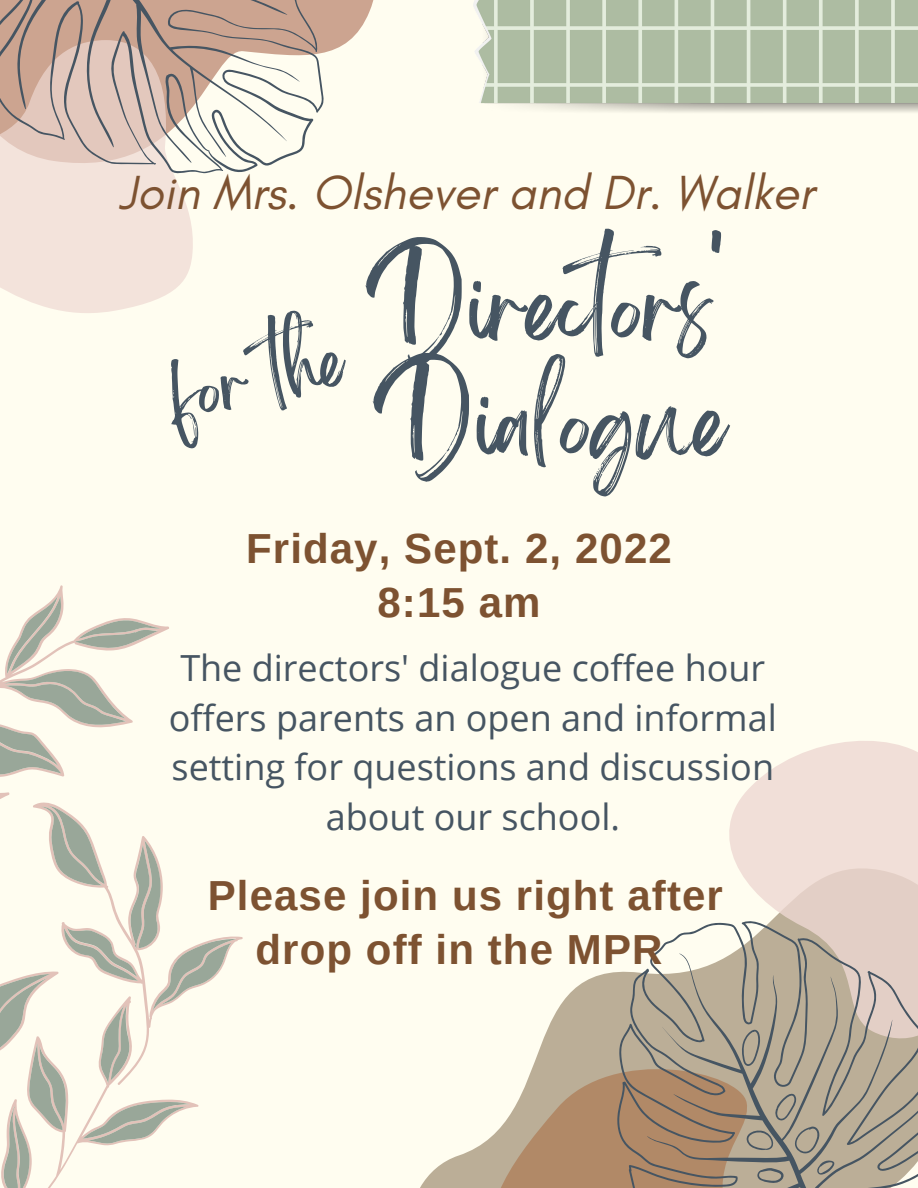
<style>
.page{position:relative;width:918px;height:1188px;background:#fffdf0}
.page>*{position:absolute;margin:0;border:0;box-sizing:border-box;transform-origin:0 0}
.t1{font:84.3px/115.8px "Brightwall";color:#465562}
.t2{font:63.3px "Brightwall";color:#465562}
.t3{font:italic 48.9px "Glacial Indifference";color:#7d5231}
.t4{font:700 42px/54px "Arimo";letter-spacing:.025em;color:#7d5231;text-align:center}
.t5{font:36px/49.5px "Open Sans";color:#465562;text-align:center}
</style>
<div class="page">
<svg style="left:420px;top:972px;width:197px;height:216px"></svg>
<svg style="left:729px;top:741px;width:189px;height:179px;background:#f0e0d8"></svg>
<svg style="left:617px;top:920px;width:301px;height:268px;background:#c2b7a7"></svg>
<svg style="left:480px;top:1029px;width:357px;height:159px;background:#b29f88"></svg>
<svg style="left:328px;top:0;width:46px;height:52px;fill:#cca490"></svg>
<svg style="left:0;top:190px;width:193px;height:123px;background:#f4e5dd"></svg>
<svg style="left:0;top:0;width:328px;height:190px"></svg>
<img style="left:473px;top:0;width:445px;height:113px">
<svg style="left:0;top:596px;width:243px;height:592px"></svg>
<h3 class="t3" style="left:119px;top:162px;width:697px">Join Mrs. Olshever and Dr. Walker</h3>
<h2 class="t2" style="left:166px;top:375px;width:176px;rotate:-13deg">for the</h2>
<h1 class="t1" style="left:366px;top:268px;width:361px">Directors'<br>Dialogue</h1>
<p class="t4" style="left:246px;top:521px;width:427px">Friday, Sept. 2, 2022<br>8:15 am</p>
<p class="t5" style="left:169px;top:643px;width:610px">The directors' dialogue coffee hour offers parents an open and informal setting for questions and discussion about our school.</p>
<p class="t4" style="left:208px;top:869px;width:517px">Please join us right after drop off in the MPR</p>
</div>
